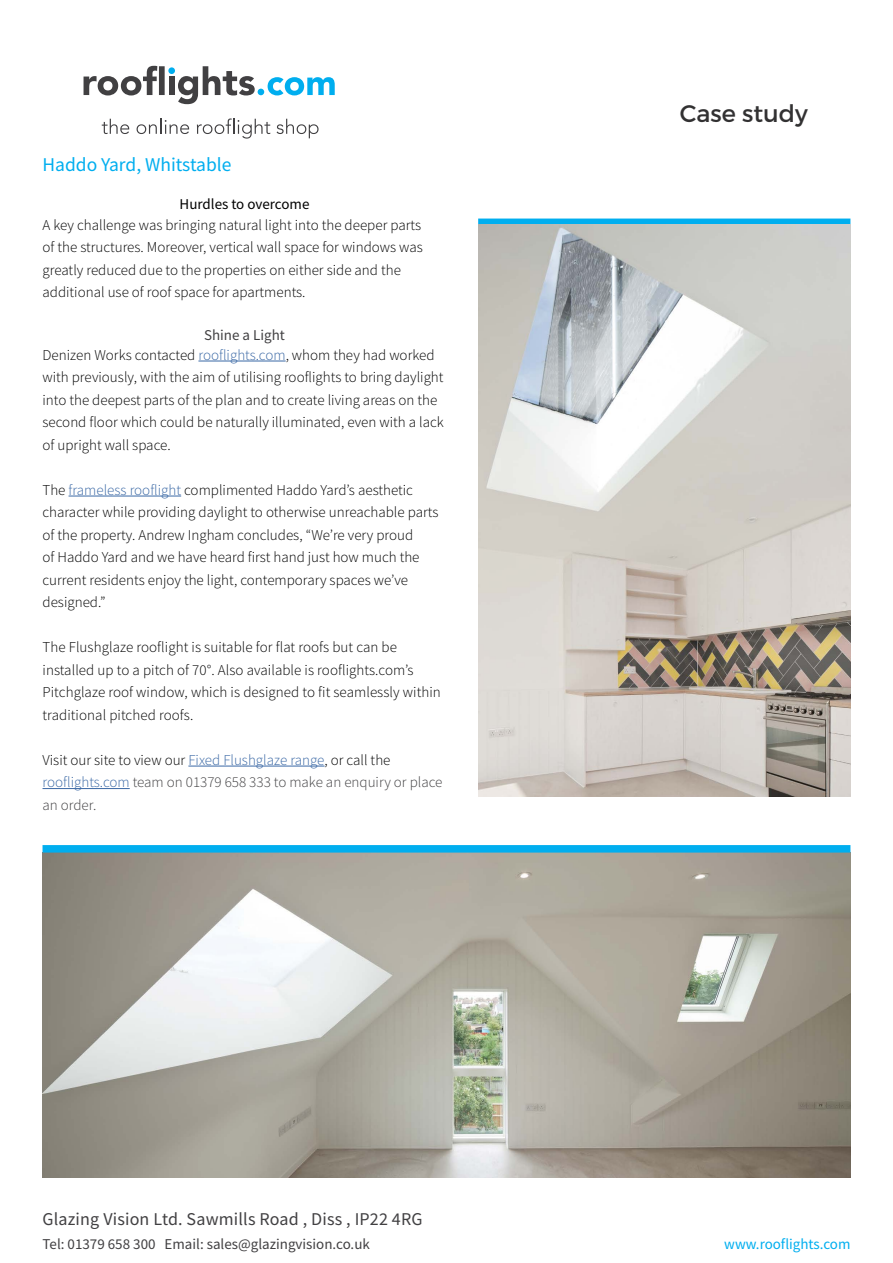
<style>
.page{position:relative;width:893px;height:1263px;background:#fff}
.page>*{position:absolute;margin:0;border:0;box-sizing:border-box;transform-origin:0 0}
.t1{font:24px "Montserrat";color:#323132}
.t2{font:19.5px "Source Sans Pro";color:#00aeef}
.t3{font:18px "Source Sans Pro";letter-spacing:.01em;color:#414042}
.t4{font:300 15px/22.5px "Source Sans Pro";color:#000}
.t5{font:300 15px/22.5px "Source Sans Pro";color:#414042}
.t6{font:15px "Source Sans Pro";color:#414042}
.t7{font:15px "Source Sans Pro";color:#00aeef}
.t8{font:15px "Source Sans Pro";color:#000}
.s1{color:#3a68a5}
.s2{color:#000}
</style>
<div class="page">
<svg style="left:84px;top:66px;width:81px;height:29px"></svg>
<div style="left:169px;top:77px;width:6px;height:18px;background:#414042"></div>
<svg style="left:178px;top:66px;width:157px;height:38px"></svg>
<div style="left:168px;top:67px;width:7px;height:7px;background:#00aeef;border-radius:50%"></div>
<svg style="left:102px;top:119px;width:27px;height:15px"></svg>
<svg style="left:137px;top:119px;width:52px;height:15px"></svg>
<svg style="left:197px;top:118px;width:73px;height:21px"></svg>
<svg style="left:277px;top:119px;width:42px;height:19px"></svg>
<div style="left:478px;top:219px;width:372px;height:7px;background:#00aeef"></div>
<hr style="left:198px;top:361px;width:88px;height:1px;background:#3a68a5">
<hr style="left:69px;top:496px;width:112px;height:1px;background:#3a68a5">
<hr style="left:188px;top:766px;width:137px;height:1px;background:#3a68a5">
<hr style="left:43px;top:788px;width:87px;height:1px;background:#3a68a5">
<img style="left:43px;top:852px;width:807px;height:326px">
<div style="left:43px;top:845px;width:807px;height:7px;background:#00aeef"></div>
<img style="left:478px;top:224px;width:372px;height:572px">
<h2 class="t2" style="left:43px;top:153px;width:190px">Haddo Yard, Whitstable</h2>
<p class="t8" style="left:180px;top:194px;width:131px">Hurdles to overcome</p>
<p class="t4" style="left:43px;top:214px;width:382px">A key challenge was bringing natural light into the deeper parts of the structures. Moreover, vertical wall space for windows was greatly reduced due to the properties on either side and the additional use of roof space for apartments.</p>
<p class="t6" style="left:204px;top:326px;width:82px">Shine a Light</p>
<p class="t4" style="left:43px;top:343px;width:403px">Denizen Works contacted <span class="s1">rooflights.com</span>, whom they had worked with previously, with the aim of utilising rooflights to bring daylight into the deepest parts of the plan and to create living areas on the second floor which could be naturally illuminated, even with a lack of upright wall space.</p>
<p class="t4" style="left:43px;top:478px;width:397px">The <span class="s1">frameless rooflight</span> complimented Haddo Yard’s aesthetic character while providing daylight to otherwise unreachable parts of the property. Andrew Ingham concludes, “We’re very proud<br>of Haddo Yard and we have heard first hand just how much the current residents enjoy the light, contemporary spaces we’ve designed.”</p>
<p class="t4" style="left:43px;top:636px;width:400px">The Flushglaze rooflight is suitable for flat roofs but can be installed up to a pitch of 70°. Also available is rooflights.com’s Pitchglaze roof window, which is designed to fit seamlessly within traditional pitched roofs.</p>
<p class="t5" style="left:43px;top:748px;width:401px"><span class="s2">Visit our site to view our</span> <span class="s1">Fixed Flushglaze range</span><span class="s2">, or call the </span><span class="s1">rooflights.com</span> team on 01379 658 333 to make an enquiry or place an order.</p>
<h1 class="t1" style="left:680px;top:99px;width:130px">Case study</h1>
<p class="t3" style="left:43px;top:1208px;width:382px">Glazing Vision Ltd. Sawmills Road , Diss , IP22 4RG</p>
<p class="t6" style="left:43px;top:1234px;width:329px">Tel: 01379 658 300 Email: sales@glazingvision.co.uk</p>
<p class="t7" style="left:724px;top:1234px;width:128px">www.rooflights.com</p>
</div>
